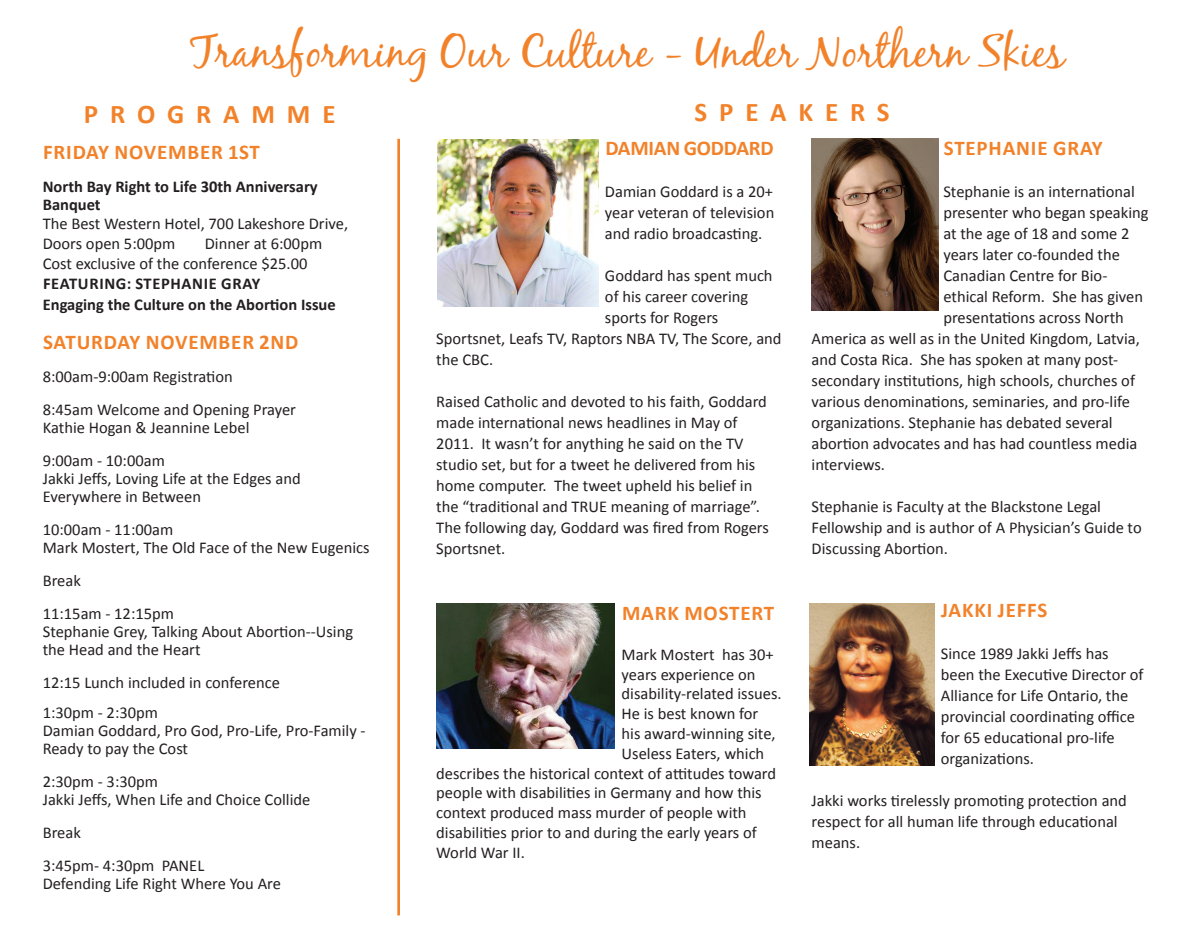
<style>
.page{position:relative;width:1202px;height:932px;background:#fff}
.page>*{position:absolute;margin:0;border:0;box-sizing:border-box;transform-origin:0 0}
.t1{font:45px "Black Jack";color:#f2822a}
.t2{font:700 27px "Calibri";letter-spacing:.44em;color:#f2822a}
.t3{font:700 21px "Calibri";letter-spacing:.04em;color:#f2822a}
.t4{font:700 21px "Calibri";letter-spacing:-.01em;color:#f2822a}
.t5{font:16.5px/21px "Calibri";color:#231f20}
.t6{font:700 16.5px/18px "Calibri";color:#231f20}
</style>
<div class="page">
<img style="left:437px;top:139px;width:161px;height:167px">
<img style="left:811px;top:138px;width:127px;height:173px">
<img style="left:809px;top:604px;width:125px;height:161px">
<div style="left:398px;top:139px;width:1px;height:776px;border:1px solid #f2822a"></div>
<img style="left:436px;top:604px;width:178px;height:144px">
<h1 class="t1" style="left:190px;top:24px;width:876px">Transforming Our Culture - Under Northern Skies</h1>
<h2 class="t2" style="left:84px;top:96px;width:253px">PROGRAMME</h2>
<p class="t3" style="left:43px;top:138px;width:218px">FRIDAY NOVEM BER 1ST</p>
<p class="t6" style="left:43px;top:177px;width:276px">NORTH BAY RIGHT TO LIFE 30TH ANNIVERSARY<br>BANQUET</p>
<p class="t5" style="left:43px;top:214px;width:307px;line-height:19.8px">The Best Western Hotel, 700 Lakeshore Drive,<br>Doors open 5:00pm</p>
<h2 class="t2" style="left:694px;top:95px;width:195px">SPEAKERS</h2>
<p class="t3" style="left:605px;top:134px;width:15px">DAM</p>
<p class="t4" style="left:648px;top:134px;width:127px">IAN GODDARD</p>
<p class="t5" style="left:605px;top:181px;width:171px;text-align:justify">Damian Goddard is a 20+ year veteran of television and radio broadcasting.</p>
<p class="t5" style="left:605px;top:265px;width:169px">Goddard has spent much</p>
<p class="t5" style="left:605px;top:286px;width:145px">of his career covering</p>
<p class="t5" style="left:605px;top:307px;width:115px">sports for Rogers</p>
<p class="t5" style="left:436px;top:328px;width:347px">Sportsnet, Leafs TV, Raptors NBA TV, The Score, and</p>
<p class="t5" style="left:436px;top:349px;width:58px">the CBC.</p>
<p class="t5" style="left:436px;top:391px;width:334px">Raised Catholic and devoted to his faith, Goddard made international news headlines in May of 2011. It wasn’t for anything he said on the TV studio set, but for a tweet he delivered from his home computer. The tweet upheld his belief in the “traditional and TRUE meaning of marriage”.<br>The following day, Goddard was fired from Rogers Sportsnet.</p>
<p class="t3" style="left:943px;top:134px;width:160px">STEPHANIE GRAY</p>
<p class="t5" style="left:943px;top:181px;width:193px">Stephanie is an international</p>
<p class="t5" style="left:943px;top:202px;width:207px">presenter who began speaking</p>
<p class="t5" style="left:943px;top:223px;width:188px">at the age of 18 and some 2</p>
<p class="t5" style="left:943px;top:244px;width:178px">years later co-founded the</p>
<p class="t5" style="left:943px;top:265px;width:165px">Canadian Centre for Bio-</p>
<p class="t5" style="left:943px;top:286px;width:201px">ethical Reform. She has given</p>
<p class="t5" style="left:943px;top:307px;width:182px">presentations across North</p>
<p class="t5" style="left:811px;top:328px;width:330px">America as well as in the United Kingdom, Latvia,</p>
<p class="t5" style="left:811px;top:349px;width:308px">and Costa Rica. She has spoken at many post-</p>
<p class="t5" style="left:811px;top:370px;width:325px">secondary institutions, high schools, churches of</p>
<p class="t5" style="left:811px;top:391px;width:320px">various denominations, seminaries, and pro-life</p>
<p class="t5" style="left:811px;top:412px;width:302px">organizations. Stephanie has debated several</p>
<p class="t5" style="left:811px;top:433px;width:327px">abortion advocates and has had countless media</p>
<p class="t5" style="left:811px;top:454px;width:75px">interviews.</p>
<p class="t5" style="left:811px;top:496px;width:331px">Stephanie is Faculty at the Blackstone Legal<br>Fellowship and is author of A Physician’s Guide to<br>Discussing Abortion.</p>
<p class="t5" style="left:43px;top:234px;width:281px;line-height:19.8px;text-indent:162px">Dinner at 6:00pm<br>Cost exclusive of the conference $25.00</p>
<p class="t6" style="left:43px;top:273px;width:294px;line-height:21px">FEATURING: STEPHANIE GRAY<br>ENGAGING THE CULTURE ON THE ABORTION ISSUE</p>
<p class="t3" style="left:43px;top:328px;width:256px">SATURDAY NOVEM BER 2ND</p>
<p class="t5" style="left:43px;top:360px;width:255px;line-height:33px">8:00am-9:00am Registration<br>8:45am Welcome and Opening Prayer</p>
<p class="t5" style="left:43px;top:411px;width:208px;line-height:33px">Kathie Hogan &amp; Jeannine Lebel<br>9:00am - 10:00am</p>
<p class="t5" style="left:43px;top:469px;width:259px;line-height:18px">Jakki Jeffs, Loving Life at the Edges and<br>Everywhere in Between</p>
<p class="t5" style="left:43px;top:520px;width:328px;line-height:18px">10:00am - 11:00am<br>Mark Mostert, The Old Face of the New Eugenics</p>
<p class="t5" style="left:43px;top:564px;width:133px;line-height:33px">Break<br>11:15am - 12:15pm</p>
<p class="t5" style="left:43px;top:622px;width:312px;line-height:18px">Stephanie Grey, Talking About Abortion--Using the Head and the Heart</p>
<p class="t5" style="left:43px;top:667px;width:239px;line-height:30px">12:15 Lunch included in conference<br>1:30pm - 2:30pm</p>
<p class="t5" style="left:43px;top:721px;width:324px;line-height:18px">Damian Goddard, Pro God, Pro-Life, Pro-Family -<br>Ready to pay the Cost</p>
<p class="t5" style="left:43px;top:772px;width:269px;line-height:18px">2:30pm - 3:30pm<br>Jakki Jeffs, When Life and Choice Collide</p>
<p class="t5" style="left:43px;top:816px;width:163px;line-height:33px">Break<br>3:45pm- 4:30pm PANEL</p>
<p class="t5" style="left:43px;top:873px;width:240px">Defending Life Right Where You Are</p>
<p class="t3" style="left:941px;top:596px;width:108px">JAKKI JEFFS</p>
<p class="t5" style="left:940px;top:643px;width:204px">Since 1989 Jakki Jeffs has been the Executive Director of<br>Alliance for Life Ontario, the provincial coordinating office for 65 educational pro-life organizations.</p>
<p class="t5" style="left:811px;top:790px;width:317px">Jakki works tirelessly promoting protection and respect for all human life through educational means.</p>
<p class="t3" style="left:622px;top:599px;width:154px">MARK MOSTERT</p>
<p class="t5" style="left:621px;top:643px;width:154px">Mark Mostert has 30+</p>
<p class="t5" style="left:621px;top:663px;width:135px">years experience on</p>
<p class="t5" style="left:621px;top:683px;width:161px">disability-related issues.</p>
<p class="t5" style="left:621px;top:703px;width:138px">He is best known for</p>
<p class="t5" style="left:621px;top:723px;width:155px">his award-winning site,</p>
<p class="t5" style="left:621px;top:742px;width:144px">Useless Eaters, which</p>
<p class="t5" style="left:436px;top:762px;width:341px">describes the historical context of attitudes toward</p>
<p class="t5" style="left:436px;top:782px;width:327px">people with disabilities in Germany and how this</p>
<p class="t5" style="left:436px;top:802px;width:312px">context produced mass murder of people with</p>
<p class="t5" style="left:436px;top:822px;width:322px">disabilities prior to and during the early years of</p>
<p class="t5" style="left:436px;top:841px;width:90px">World War II.</p>
</div>
